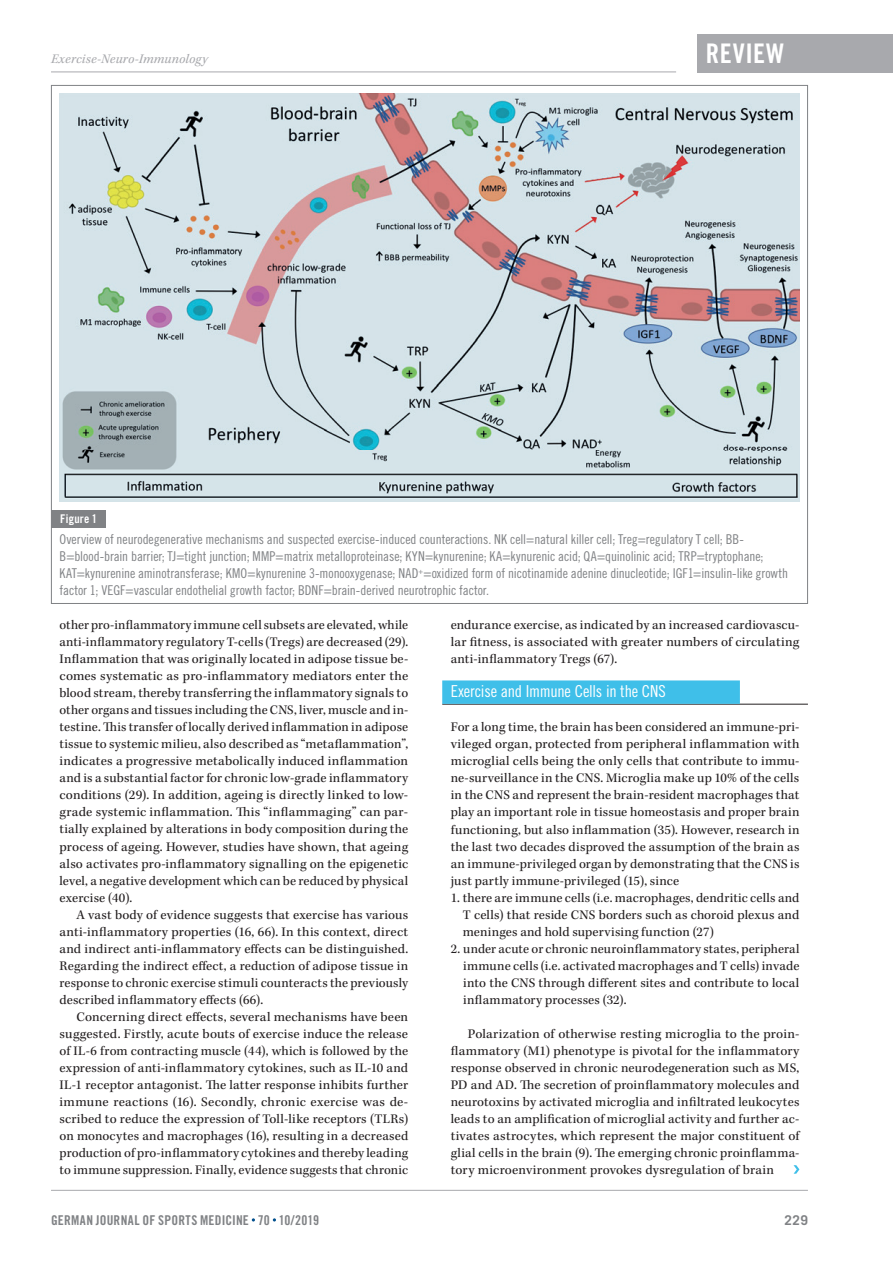
<style>
.page{position:relative;width:893px;height:1263px;background:#fff}
.page>*{position:absolute;margin:0;border:0;box-sizing:border-box;transform-origin:0 0}
.t1{font:27px "Trade Gothic LT Std Bd Cn 20";letter-spacing:.025em;color:#fff}
.t2{font:16.5px "Trade Gothic LT Std Cn 18";letter-spacing:-.015em;color:#fff}
.t3{font:13.5px/17px "Kepler Std";letter-spacing:.01em;color:#231f20;text-align:justify}
.t4{font:13.5px/17px "Trade Gothic LT Std Cn 18";letter-spacing:-.005em;color:#808285}
.t5{font:13.5px "Trade Gothic LT Std Bd Cn 20";letter-spacing:.015em;color:#808285}
.t6{font:italic 13.5px "Kepler Std";letter-spacing:.015em;color:#a8a9ad}
.t7{font:700 13.5px "Trade Gothic LT Std";color:#808285}
.t8{font:12px "Trade Gothic LT Std Bd Cn 20";letter-spacing:.02em;color:#fff}
</style>
<div class="page">
<div style="left:697px;top:34px;width:196px;height:38px;background:#a8a9ad"></div>
<hr style="left:51px;top:72px;width:625px;height:1px;background:#a8a9ad">
<hr style="left:51px;top:1190px;width:757px;height:1px;background:#a8a9ad">
<svg style="left:793px;top:1165px;width:6px;height:9px"></svg>
<hr style="left:442px;top:704px;width:366px;height:1px;background:#231f20">
<div style="left:442px;top:680px;width:298px;height:24px;background:#3fbfe9"></div>
<div style="left:52px;top:510px;width:54px;height:17px;background:#808285"></div>
<img style="left:60px;top:94px;width:739px;height:408px">
<p class="t6" style="left:51px;top:51px;width:158px">Exercise-Neuro-Immunology</p>
<h1 class="t1" style="left:706px;top:37px;width:80px">REVIEW</h1>
<p class="t8" style="left:60px;top:512px;width:39px">Figure 1</p>
<p class="t4" style="left:60px;top:531px;width:730px">Overview of neurodegenerative mechanisms and suspected exercise-induced counteractions. NK cell=natural killer cell; Treg=regulatory T cell; BB-B=blood-brain barrier; TJ=tight junction; MMP=matrix metalloproteinase; KYN=kynurenine; KA=kynurenic acid; QA=quinolinic acid; TRP=tryptophane; KAT=kynurenine aminotransferase; KMO=kynurenine 3-monooxygenase; NAD<sup>+</sup>=oxidized form of nicotinamide adenine dinucleotide; IGF1=insulin-like growth factor 1; VEGF=vascular endothelial growth factor; BDNF=brain-derived neurotrophic factor.</p>
<p class="t3" style="left:60px;top:617px;width:350px">other pro-inflammatory immune cell subsets are elevated, while anti-inflammatory regulatory T-cells (Tregs) are decreased (29).<br>Inflammation that was originally located in adipose tissue be&shy;comes systematic as pro-inflammatory mediators enter the blood stream, thereby transferring the inflammatory signals to other organs and tissues including the CNS, liver, muscle and in&shy;testine. This transfer of locally derived inflammation in adipose tissue to systemic milieu, also described as “metaflammation”, indicates a progressive metabolically induced inflammation and is a substantial factor for chronic low-grade inflammatory conditions (29). In addition, ageing is directly linked to low&shy;grade systemic inflammation. This “inflammaging” can par&shy;tially explained by alterations in body composition during the process of ageing. However, studies have shown, that ageing also activates pro-inflammatory signalling on the epigenetic level, a negative development which can be reduced by physical exercise (40).</p>
<p class="t3" style="left:60px;top:906px;width:350px;text-indent:17px">A vast body of evidence suggests that exercise has various anti-inflammatory properties (16, 66). In this context, direct and indirect anti-inflammatory effects can be distinguished.<br>Regarding the indirect effect, a reduction of adipose tissue in response to chronic exercise stimuli counteracts the previously described inflammatory effects (66).</p>
<p class="t3" style="left:60px;top:1008px;width:350px;text-indent:17px">Concerning direct effects, several mechanisms have been suggested. Firstly, acute bouts of exercise induce the release of IL-6 from contracting muscle (44), which is followed by the expression of anti-inflammatory cytokines, such as IL-10 and IL-1 receptor antagonist. The latter response inhibits further immune reactions (16). Secondly, chronic exercise was de&shy;scribed to reduce the expression of Toll-like receptors (TLRs) on monocytes and macrophages (16), resulting in a decreased production of pro-inflammatory cytokines and thereby leading to immune suppression. Finally, evidence suggests that chronic</p>
<p class="t3" style="left:451px;top:617px;width:350px">endurance exercise, as indicated by an increased cardiovascu&shy;lar fitness, is associated with greater numbers of circulating anti-inflammatory Tregs (67).</p>
<p class="t2" style="left:451px;top:682px;width:217px">Exercise and Immune Cells in the CNS</p>
<p class="t3" style="left:451px;top:719px;width:350px">For a long time, the brain has been considered an immune-pri&shy;vileged organ, protected from peripheral inflammation with microglial cells being the only cells that contribute to immu&shy;ne-surveillance in the CNS. Microglia make up 10% of the cells in the CNS and represent the brain-resident macrophages that play an important role in tissue homeostasis and proper brain functioning, but also inflammation (35). However, research in the last two decades disproved the assumption of the brain as an immune-privileged organ by demonstrating that the CNS is just partly immune-privileged (15), since</p>
<p class="t3" style="left:463px;top:889px;width:338px;text-indent:-12px">1. there are immune cells (i.e. macrophages, dendritic cells and T cells) that reside CNS borders such as choroid plexus and meninges and hold supervising function (27)</p>
<p class="t3" style="left:463px;top:940px;width:338px;text-indent:-12px">2. under acute or chronic neuroinflammatory states, peripheral immune cells (i.e. activated macrophages and T cells) invade into the CNS through different sites and contribute to local inflammatory processes (32).</p>
<p class="t3" style="left:451px;top:1025px;width:350px;text-indent:17px">Polarization of otherwise resting microglia to the proin&shy;flammatory (M1) phenotype is pivotal for the inflammatory response observed in chronic neurodegeneration such as MS, PD and AD. The secretion of proinflammatory molecules and neurotoxins by activated microglia and infiltrated leukocytes leads to an amplification of microglial activity and further ac&shy;tivates astrocytes, which represent the major constituent of glial cells in the brain (9). The emerging chronic proinflamma&shy;tory microenvironment provokes dysregulation of brain</p>
<p class="t5" style="left:51px;top:1212px;width:270px">GERMAN JOURNAL OF SPORTS MEDICINE 70 10/2019</p>
<p class="t7" style="left:784px;top:1211px;width:25px">229</p>
</div>
